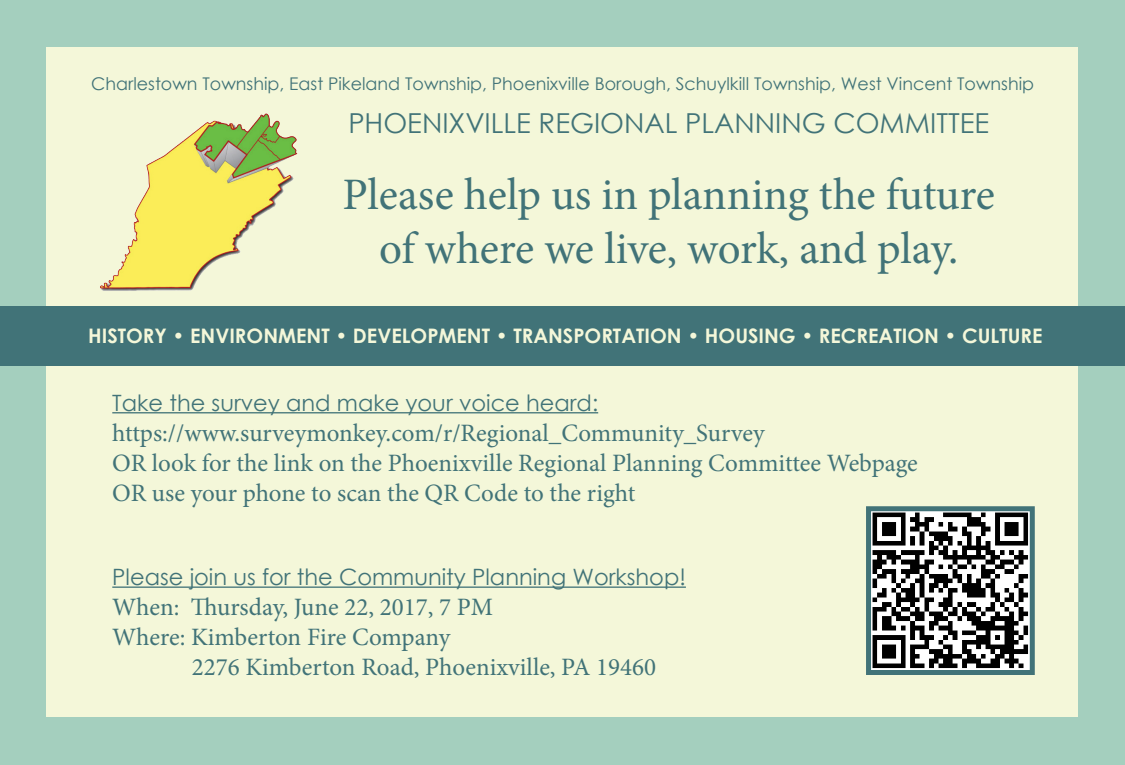
<style>
.page{position:relative;width:1125px;height:765px;background:#a4cfbe}
.page>*{position:absolute;margin:0;border:0;box-sizing:border-box;transform-origin:0 0}
.t1{font:45px/54px "Minion Pro";letter-spacing:-.005em;color:#417378;text-align:center}
.t2{font:27.5px "Century Gothic";color:#417378}
.t3{font:25px "Minion Pro";color:#417378}
.t4{font:22.5px "Century Gothic";color:#417378}
.t5{font:700 20px "Century Gothic";color:#f4f7d9}
.t6{font:17.5px "Century Gothic";color:#417378}
</style>
<div class="page">
<div style="left:47px;top:48px;width:1031px;height:669px;background:#f4f7d9"></div>
<hr style="left:112px;top:412px;width:486px;height:1px;background:#417378">
<hr style="left:112px;top:587px;width:574px;height:1px;background:#417378">
<div style="left:0;top:306px;width:1125px;height:60px;background:#417378"></div>
<img style="left:872px;top:512px;width:157px;height:157px">
<div style="left:866px;top:506px;width:169px;height:169px;border:5px solid #417378"></div>
<img style="left:100px;top:113px;width:198px;height:178px">
<p class="t6" style="left:91px;top:71px;width:944px">Charlestown Township, East Pikeland Township, Phoenixville Borough, Schuylkill Township, West Vincent Township</p>
<p class="t2" style="left:348px;top:104px;width:642px">PHOENIXVILLE REGIONAL PLANNING COMMITTEE</p>
<p class="t1" style="left:342px;top:168px;width:654px">Please help us in planning the future of where we live, work, and play.</p>
<p class="t5" style="left:88px;top:321px;width:956px">HISTORY • ENVIRONMENT • DEVELOPMENT • TRANSPORTATION • HOUSING • RECREATION • CULTURE</p>
<p class="t4" style="left:112px;top:387px;width:487px">Take the survey and make your voice heard:</p>
<p class="t3" style="left:112px;top:416px;width:654px">https://www.surveymonkey.com/r/Regional_Community_Survey</p>
<p class="t3" style="left:112px;top:446px;width:807px">OR look for the link on the Phoenixville Regional Planning Committee Webpage</p>
<p class="t3" style="left:112px;top:476px;width:525px">OR use your phone to scan the QR Code to the right</p>
<p class="t4" style="left:112px;top:561px;width:575px">Please join us for the Community Planning Workshop!</p>
<p class="t3" style="left:112px;top:590px;width:382px">When: Thursday, June 22, 2017, 7 PM</p>
<p class="t3" style="left:112px;top:620px;width:339px">Where: Kimberton Fire Company</p>
<p class="t3" style="left:192px;top:650px;width:466px">2276 Kimberton Road, Phoenixville, PA 19460</p>
</div>
